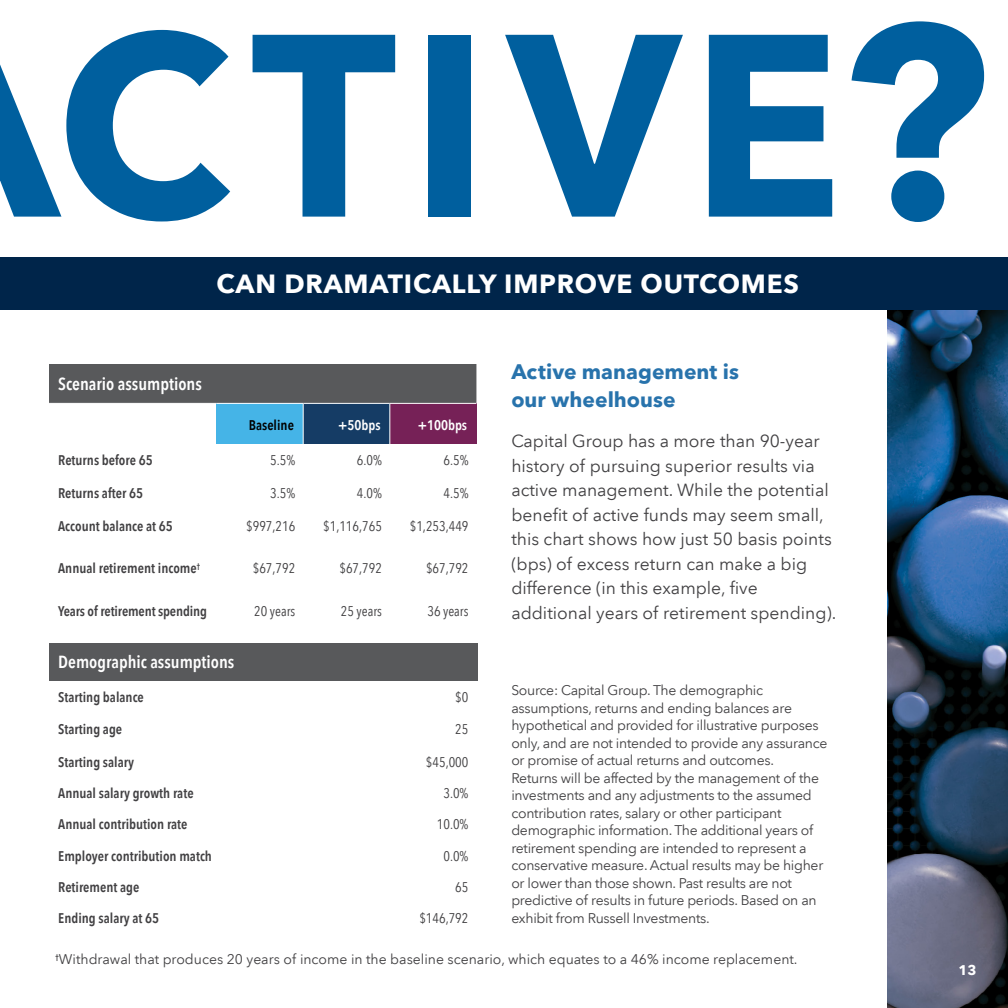
<style>
.page{position:relative;width:1008px;height:1008px;background:#fff}
.page>*{position:absolute;margin:0;border:0;box-sizing:border-box;transform-origin:0 0}
.t1{font:700 272.12px "Avenir Next LT Com";color:#005f9e}
.t2{font:700 26.25px "Avenir Next LT Com";letter-spacing:.03em;color:#fff}
.body_-_no_hyphen{font:700 21px/28px "Avenir Next LT Com";color:#2873ac}
.body_-_no_hyphen-2{font:17.5px/24.5px "Avenir Next LT Com";color:#414042}
.t3{font:600 condensed 17.5px "Avenir Next LT Com";color:#fff}
.t4{font:14px/17.5px "Avenir Next LT Com";letter-spacing:-.02em;color:#414042}
.t5{font:600 condensed 14px "Avenir Next LT Com";color:#414042}
.t6{font:condensed 14px "Avenir Next LT Com";color:#414042}
.t7{font:14px "Avenir Next LT Com";color:#414042}
.t8{font:600 condensed 14px "Avenir Next LT Com";color:#fff}
.t9{font:600 condensed 14px "Avenir Next LT Com";color:#000}
.t10{font:700 14px "Avenir Next LT Com";color:#fff}
</style>
<div class="page">
<img style="left:887px;top:310px;width:121px;height:698px">
<div style="left:0;top:257px;width:1008px;height:53px;background:#00254a"></div>
<div style="left:49px;top:364px;width:427px;height:39px;background:#58595b"></div>
<div style="left:217px;top:403px;width:86px;height:41px;background:#45b4e7"></div>
<div style="left:303px;top:403px;width:87px;height:41px;background:#153c65"></div>
<div style="left:390px;top:403px;width:86px;height:41px;background:#762157"></div>
<hr style="left:303px;top:404px;width:1px;height:40px;background:#fff">
<hr style="left:389px;top:404px;width:1px;height:40px;background:#fff">
<hr style="left:217px;top:403px;width:86px;height:1px;background:#fff">
<hr style="left:303px;top:403px;width:87px;height:1px;background:#fff">
<hr style="left:390px;top:403px;width:86px;height:1px;background:#fff">
<div style="left:49px;top:643px;width:429px;height:37px;background:#58595b"></div>
<svg style="left:0;top:30px;width:230px;height:191px"></svg>
<svg style="left:253px;top:35px;width:142px;height:182px"></svg>
<div style="left:428px;top:35px;width:42px;height:182px;background:#005f9e"></div>
<svg style="left:505px;top:35px;width:178px;height:182px"></svg>
<svg style="left:709px;top:35px;width:123px;height:182px"></svg>
<h2 class="t2" style="left:217px;top:268px;width:584px">CAN DRAMATICALLY IMPROVE OUTCOMES</h2>
<h1 class="t1" style="left:841px;top:-43px;width:150px">?</h1>
<p class="t3" style="left:58px;top:374px;width:145px">Scenario assumptions</p>
<p class="t9" style="left:249px;top:416px;width:47px">Baseline</p>
<p class="t8" style="left:338px;top:416px;width:44px">+50bps</p>
<p class="t8" style="left:418px;top:416px;width:51px">+100bps</p>
<p class="t5" style="left:58px;top:452px;width:96px">Returns before 65</p>
<p class="t6" style="left:270px;top:452px;width:27px">5.5%</p>
<p class="t6" style="left:357px;top:452px;width:27px">6.0%</p>
<p class="t6" style="left:444px;top:452px;width:27px">6.5%</p>
<p class="t5" style="left:58px;top:484px;width:86px">Returns after 65</p>
<p class="t6" style="left:270px;top:485px;width:27px">3.5%</p>
<p class="t6" style="left:357px;top:485px;width:27px">4.0%</p>
<p class="t6" style="left:444px;top:485px;width:27px">4.5%</p>
<p class="t5" style="left:58px;top:517px;width:116px">Account balance at 65</p>
<p class="t6" style="left:246px;top:518px;width:51px">$997,216</p>
<p class="t6" style="left:323px;top:518px;width:60px">$1,116,765</p>
<p class="t6" style="left:410px;top:518px;width:60px">$1,253,449</p>
<p class="t5" style="left:58px;top:560px;width:143px">Annual retirement income<sup>†</sup></p>
<p class="t6" style="left:253px;top:560px;width:44px">$67,792</p>
<p class="t6" style="left:339px;top:560px;width:44px">$67,792</p>
<p class="t6" style="left:426px;top:560px;width:44px">$67,792</p>
<p class="t5" style="left:58px;top:602px;width:150px">Years of retirement spending</p>
<p class="t6" style="left:254px;top:602px;width:43px">20 years</p>
<p class="t6" style="left:341px;top:602px;width:43px">25 years</p>
<p class="t6" style="left:427px;top:602px;width:43px">36 years</p>
<p class="t3" style="left:58px;top:651px;width:178px">Demographic assumptions</p>
<p class="t5" style="left:58px;top:688px;width:87px">Starting balance</p>
<p class="t6" style="left:455px;top:688px;width:15px">$0</p>
<p class="t5" style="left:58px;top:721px;width:65px">Starting age</p>
<p class="t6" style="left:455px;top:721px;width:15px">25</p>
<p class="t5" style="left:58px;top:754px;width:77px">Starting salary</p>
<p class="t6" style="left:426px;top:754px;width:44px">$45,000</p>
<p class="t5" style="left:58px;top:785px;width:137px">Annual salary growth rate</p>
<p class="t6" style="left:443px;top:785px;width:27px">3.0%</p>
<p class="t5" style="left:58px;top:816px;width:131px">Annual contribution rate</p>
<p class="t6" style="left:437px;top:816px;width:33px">10.0%</p>
<p class="t5" style="left:58px;top:847px;width:155px">Employer contribution match</p>
<p class="t6" style="left:443px;top:847px;width:27px">0.0%</p>
<p class="t5" style="left:58px;top:878px;width:83px">Retirement age</p>
<p class="t6" style="left:455px;top:879px;width:15px">65</p>
<p class="t5" style="left:58px;top:910px;width:102px">Ending salary at 65</p>
<p class="t6" style="left:419px;top:910px;width:51px">$146,792</p>
<p class="body_-_no_hyphen" style="left:511px;top:358px;width:229px">Active management is our wheelhouse</p>
<p class="body_-_no_hyphen-2" style="left:511px;top:429px;width:326px">Capital Group has a more than 90-year history of pursuing superior results via active management. While the potential benefit of active funds may seem small, this chart shows how just 50 basis points (bps) of excess return can make a big difference (in this example, five additional years of retirement spending).</p>
<p class="t4" style="left:511px;top:682px;width:318px">Source: Capital Group. The demographic assumptions, returns and ending balances are hypothetical and provided for illustrative purposes only, and are not intended to provide any assurance or promise of actual returns and outcomes.<br>Returns will be affected by the management of the investments and any adjustments to the assumed contribution rates, salary or other participant demographic information. The additional years of retirement spending are intended to represent a conservative measure. Actual results may be higher or lower than those shown. Past results are not predictive of results in future periods. Based on an exhibit from Russell Investments.</p>
<p class="t7" style="left:56px;top:951px;width:743px"><sup>†</sup>Withdrawal that produces 20 years of income in the baseline scenario, which equates to a 46% income replacement.</p>
<p class="t10" style="left:958px;top:961px;width:20px">13</p>
</div>
